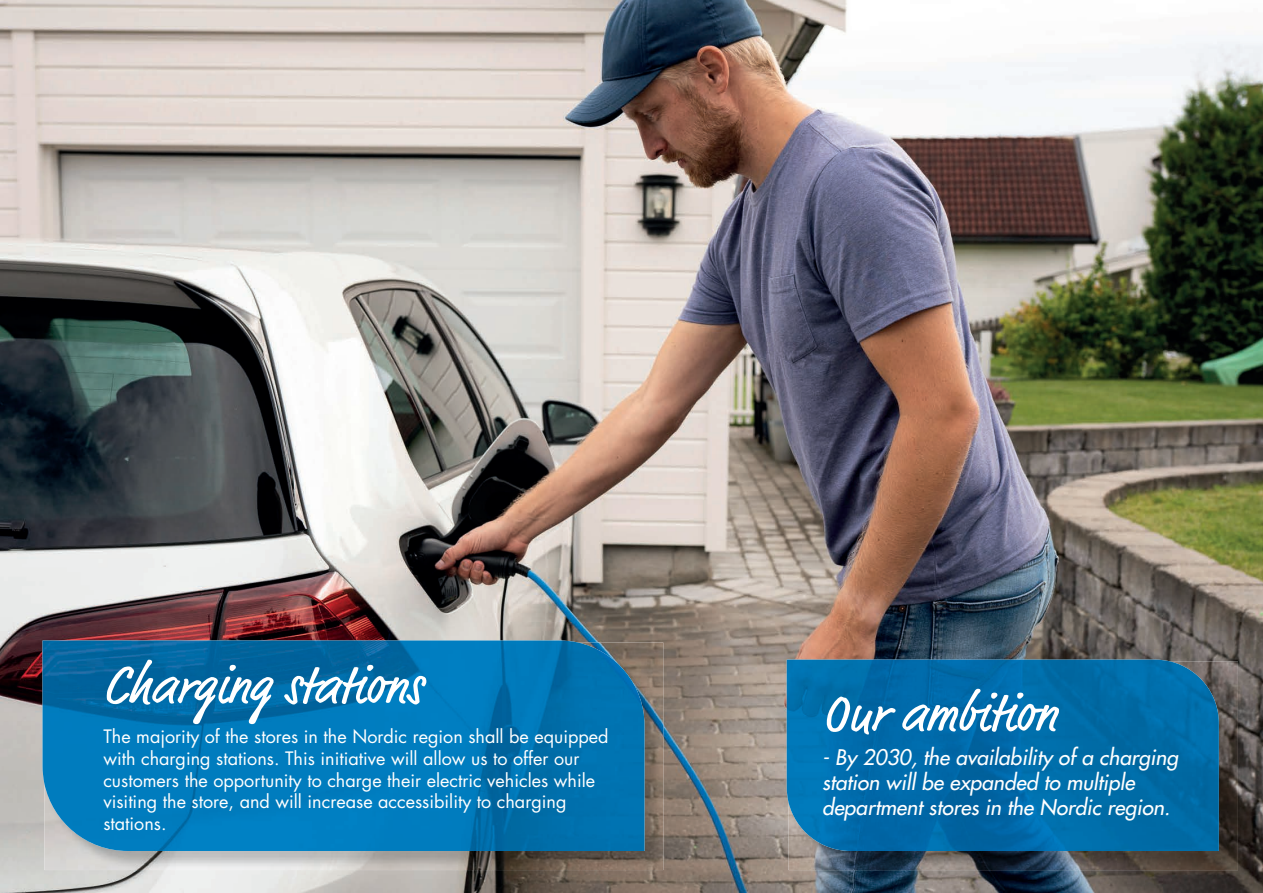
<style>
.page{position:relative;width:1263px;height:893px;background:#fff}
.page>*{position:absolute;margin:0;border:0;box-sizing:border-box;transform-origin:0 0}
.t1{font:54px "Market OT";color:#fff}
.t2{font:italic 500 21px/25.2px "Futura Std";color:#fff}
.t3{font:18px/21.6px "Futura Std";color:#fff}
</style>
<div class="page">
<img style="left:0;top:0;width:1263px;height:893px">
<img style="left:644px;top:642px;width:19px;height:46px">
<img style="left:613px;top:688px;width:50px;height:182px">
<img style="left:44px;top:851px;width:51px;height:19px">
<img style="left:95px;top:851px;width:518px;height:19px">
<img style="left:43px;top:640px;width:601px;height:211px">
<img style="left:789px;top:662px;width:449px;height:208px">
<img style="left:787px;top:660px;width:432px;height:191px">
<h1 class="t1" style="left:103px;top:653px;width:321px">Charging stations</h1>
<p class="t3" style="left:103px;top:726px;width:507px">The majority of the stores in the Nordic region shall be equipped with charging stations. This initiative will allow us to offer our customers the opportunity to charge their electric vehicles while visiting the store, and will increase accessibility to charging stations.</p>
<h1 class="t1" style="left:822px;top:681px;width:236px">Our ambition</h1>
<p class="t2" style="left:822px;top:745px;width:358px">- By 2030, the availability of a charging station will be expanded to multiple department stores in the Nordic region.</p>
</div>
